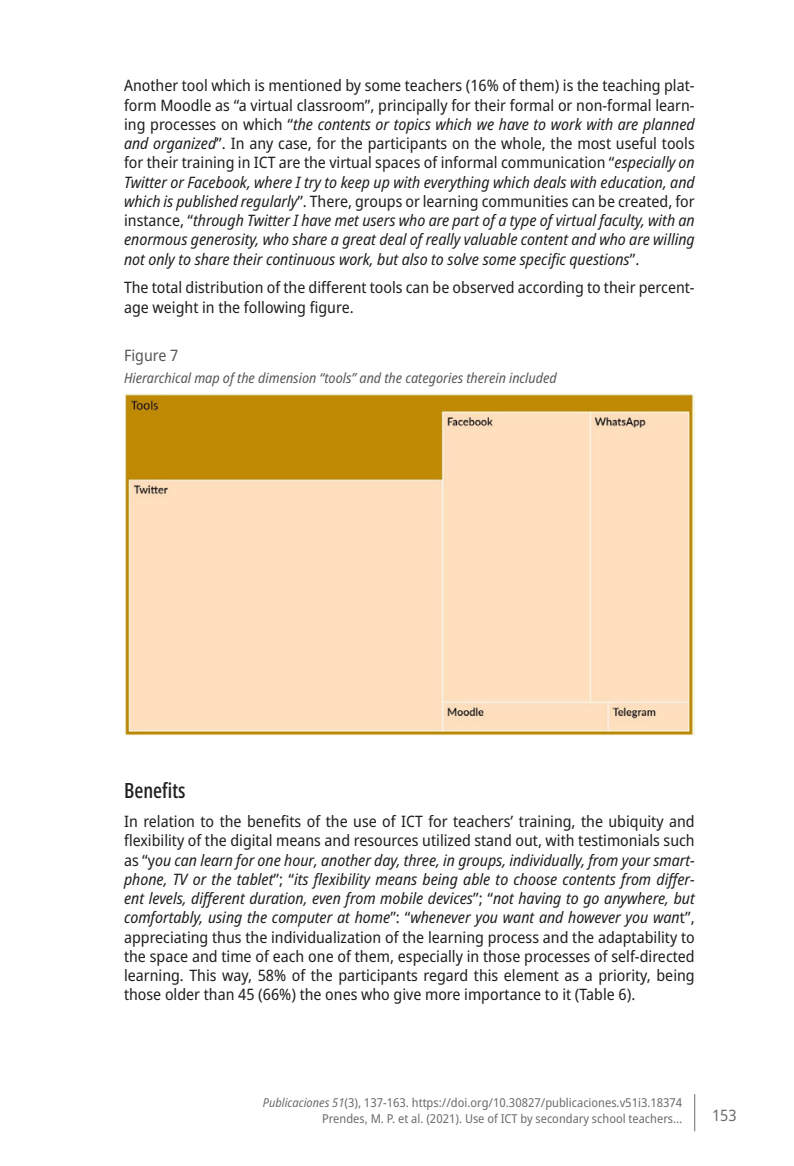
<style>
.page{position:relative;width:794px;height:1166px;background:#fff}
.page>*{position:absolute;margin:0;border:0;box-sizing:border-box;transform-origin:0 0}
.sps_tit_secc_2{font:500 extra-condensed 21px "Noto Sans";color:#231f20}
.t1{font:semi-condensed 15.75px/19.2px "Noto Sans";color:#231f20}
.t2{font:italic semi-condensed 15.75px/19.2px "Noto Sans";color:#231f20;text-align:justify}
.sps_figuras_num{font:semi-condensed 15.75px "Noto Sans";color:#57585a}
.t3{font:semi-condensed 15.75px "Noto Sans";color:#6c6d70}
.sps_figuras_titulo{font:italic semi-condensed 14px "Noto Sans";color:#57585a}
.t4{font:semi-condensed 12.25px/15.8px "Noto Sans";color:#6c6d70;text-align:right}
.s1{font-style:normal}
.s2{font-style:italic}
</style>
<div class="page">
<hr style="left:694px;top:1094px;width:1px;height:37px;background:#6c6d70">
<img style="left:124px;top:394px;width:570px;height:342px">
<p class="t2" style="left:124px;top:76px;width:572px"><span class="s1">Another tool which is mentioned by some teachers (16% of them) is the teaching plat&shy;form Moodle as “a virtual classroom”, principally for their formal or non-formal learn&shy;ing processes on which “</span>the contents or topics which we have to work with are planned and organized<span class="s1">”. In any case, for the participants on the whole, the most useful tools for their training in ICT are the virtual spaces of informal communication “</span>especially on Twitter or Facebook, where I try to keep up with everything which deals with education, and which is published regularly<span class="s1">”. There, groups or learning communities can be created, for instance, “</span>through Twitter I have met users who are part of a type of virtual faculty, with an enormous generosity, who share a great deal of really valuable content and who are willing not only to share their continuous work, but also to solve some specific questions<span class="s1">”.</span></p>
<p class="t1" style="left:124px;top:278px;width:572px">The total distribution of the different tools can be observed according to their percent&shy;age weight in the following figure.</p>
<p class="sps_figuras_num" style="left:124px;top:344px;width:56px">Figure 7</p>
<p class="sps_figuras_titulo" style="left:124px;top:368px;width:434px">Hierarchical map of the dimension “tools” and the categories therein included</p>
<p class="sps_tit_secc_2" style="left:124px;top:776px;width:63px">Benefits</p>
<p class="t1" style="left:124px;top:812px;width:572px;text-align:justify">In relation to the benefits of the use of ICT for teachers’ training, the ubiquity and flexibility of the digital means and resources utilized stand out, with testimonials such as “y<span class="s2">ou can learn for one hour, another day, three, in groups, individually, from your smart&shy;phone, TV or the tablet</span>”; “<span class="s2">its flexibility means being able to choose contents from differ&shy;ent levels, different duration, even from mobile devices</span>”; “<span class="s2">not having to go anywhere, but comfortably, using the computer at home</span>”: “<span class="s2">whenever you want and however you wan</span>t”, appreciating thus the individualization of the learning process and the adaptability to the space and time of each one of them, especially in those processes of self-directed learning. This way, 58% of the participants regard this element as a priority, being those older than 45 (66%) the ones who give more importance to it (Table 6).</p>
<p class="t4" style="left:263px;top:1095px;width:421px"><span class="s2">Publicaciones 51</span>(3), 137-163. https://doi.org/10.30827/publicaciones.v51i3.18374<br>Prendes, M. P. et al. (2021). Use of ICT by secondary school teachers…</p>
<p class="t3" style="left:712px;top:1104px;width:26px">153</p>
</div>
